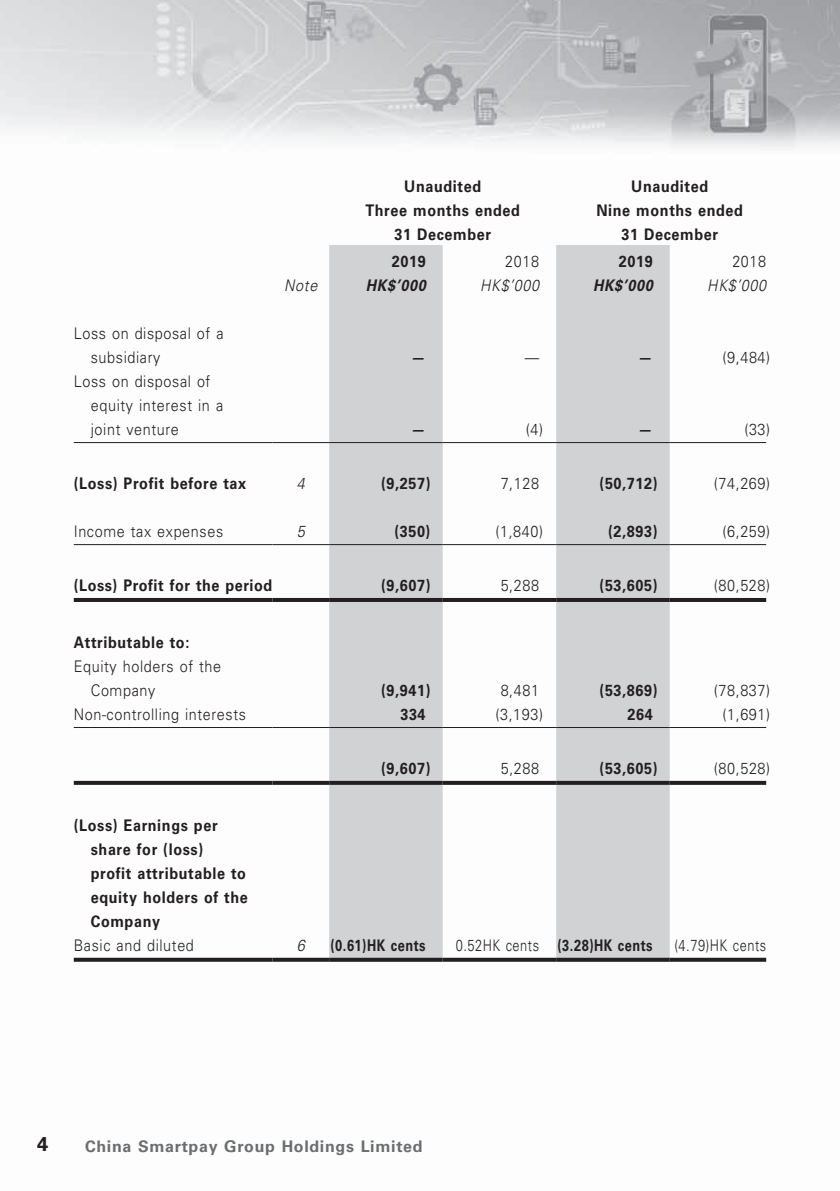
<style>
.page{position:relative;width:840px;height:1191px;background:#fff}
.page>*{position:absolute;margin:0;border:0;box-sizing:border-box;transform-origin:0 0}
.t1{font:700 20px "Univers LT Std";color:#231f20}
.t2{font:700 16px/24px "Univers";letter-spacing:.04em;color:#231f20;text-align:center;scale:.9 1}
.t3{font:300 16px/24px "Univers";letter-spacing:.04em;color:#231f20;scale:.9 1}
.t4{font:700 16px "Univers";letter-spacing:.04em;color:#231f20;scale:.8 1}
.t5{font:700 16px "Univers";letter-spacing:.04em;color:#6c6d70}
.t6{font:italic 300 16px "Univers";letter-spacing:.04em;color:#231f20;scale:.9 1}
.t7{font:italic 700 16px "Univers";letter-spacing:.04em;color:#231f20;scale:.9 1}
.t8{font:300 16px "Univers";letter-spacing:.04em;color:#231f20;scale:.8 1}
.s1{font-weight:300}
</style>
<div class="page">
<img style="left:0;top:0;width:839px;height:962px">
<svg style="left:329px;top:245px;width:340px;height:712px;fill:#d1d2d4"></svg>
<hr style="left:74px;top:442px;width:198px;height:1px;background:#231f20">
<hr style="left:272px;top:442px;width:57px;height:1px;background:#231f20">
<hr style="left:329px;top:442px;width:113px;height:1px;background:#231f20">
<hr style="left:442px;top:442px;width:114px;height:1px;background:#231f20">
<hr style="left:556px;top:442px;width:113px;height:1px;background:#231f20">
<hr style="left:669px;top:442px;width:96px;height:1px;background:#231f20">
<hr style="left:74px;top:544px;width:198px;height:1px;background:#231f20">
<hr style="left:272px;top:544px;width:57px;height:1px;background:#231f20">
<hr style="left:329px;top:544px;width:113px;height:1px;background:#231f20">
<hr style="left:442px;top:544px;width:114px;height:1px;background:#231f20">
<hr style="left:556px;top:544px;width:113px;height:1px;background:#231f20">
<hr style="left:669px;top:544px;width:96px;height:1px;background:#231f20">
<hr style="left:74px;top:598px;width:198px;height:4px;background:#231f20">
<hr style="left:272px;top:598px;width:57px;height:4px;background:#231f20">
<hr style="left:329px;top:598px;width:113px;height:4px;background:#231f20">
<hr style="left:442px;top:598px;width:114px;height:4px;background:#231f20">
<hr style="left:556px;top:598px;width:113px;height:4px;background:#231f20">
<hr style="left:669px;top:598px;width:96px;height:4px;background:#231f20">
<hr style="left:74px;top:727px;width:198px;height:1px;background:#231f20">
<hr style="left:272px;top:727px;width:57px;height:1px;background:#231f20">
<hr style="left:329px;top:727px;width:113px;height:1px;background:#231f20">
<hr style="left:442px;top:727px;width:114px;height:1px;background:#231f20">
<hr style="left:556px;top:727px;width:113px;height:1px;background:#231f20">
<hr style="left:669px;top:727px;width:96px;height:1px;background:#231f20">
<svg style="left:74px;top:781px;width:198px;height:4px"></svg>
<svg style="left:272px;top:781px;width:57px;height:4px"></svg>
<svg style="left:329px;top:781px;width:113px;height:4px"></svg>
<svg style="left:442px;top:781px;width:114px;height:4px"></svg>
<svg style="left:556px;top:781px;width:113px;height:4px"></svg>
<svg style="left:669px;top:781px;width:96px;height:4px"></svg>
<svg style="left:74px;top:957px;width:198px;height:4px"></svg>
<svg style="left:272px;top:957px;width:57px;height:4px"></svg>
<svg style="left:329px;top:957px;width:113px;height:4px"></svg>
<svg style="left:442px;top:957px;width:114px;height:4px"></svg>
<svg style="left:556px;top:957px;width:113px;height:4px"></svg>
<svg style="left:669px;top:957px;width:96px;height:4px"></svg>
<p class="t2" style="left:404px;top:174px;width:87px">Unaudited</p>
<p class="t2" style="left:631px;top:174px;width:87px">Unaudited</p>
<p class="t2" style="left:365px;top:198px;width:173px">Three months ended<br>31 December</p>
<p class="t2" style="left:596px;top:198px;width:164px">Nine months ended<br>31 December</p>
<p class="t2" style="left:391px;top:249px;width:39px">2019</p>
<p class="t3" style="left:505px;top:249px;width:39px">2018</p>
<p class="t2" style="left:618px;top:249px;width:39px">2019</p>
<p class="t3" style="left:732px;top:249px;width:39px">2018</p>
<p class="t3" style="left:91px;top:321px;width:149px;text-indent:-17px">Loss on disposal of a subsidiary</p>
<p class="t3" style="left:91px;top:369px;width:148px;text-indent:-17px">Loss on disposal of equity interest in a joint venture</p>
<p class="t6" style="left:284px;top:275px;width:38px">Note</p>
<p class="t7" style="left:366px;top:276px;width:68px">HK$’000</p>
<p class="t6" style="left:480px;top:275px;width:67px">HK$’000</p>
<p class="t7" style="left:592px;top:276px;width:68px">HK$’000</p>
<p class="t6" style="left:707px;top:275px;width:67px">HK$’000</p>
<p class="t2" style="left:411px;top:345px;width:17px">—</p>
<p class="t3" style="left:524px;top:345px;width:17px">—</p>
<p class="t2" style="left:638px;top:345px;width:18px">—</p>
<p class="t3" style="left:722px;top:345px;width:54px">(9,484)</p>
<p class="t2" style="left:411px;top:417px;width:17px">—</p>
<p class="t3" style="left:525px;top:417px;width:21px">(4)</p>
<p class="t2" style="left:638px;top:417px;width:17px">—</p>
<p class="t3" style="left:744px;top:417px;width:30px">(33)</p>
<p class="t2" style="left:74px;top:471px;width:193px">(Loss) Profit before tax</p>
<p class="t6" style="left:296px;top:473px;width:10px">4</p>
<p class="t2" style="left:381px;top:471px;width:56px">(9,257)</p>
<p class="t3" style="left:500px;top:471px;width:44px">7,128</p>
<p class="t2" style="left:599px;top:471px;width:66px">(50,712)</p>
<p class="t3" style="left:713px;top:471px;width:64px">(74,269)</p>
<p class="t3" style="left:74px;top:519px;width:167px">Income tax expenses</p>
<p class="t6" style="left:296px;top:521px;width:10px">5</p>
<p class="t2" style="left:394px;top:519px;width:42px">(350)</p>
<p class="t3" style="left:495px;top:519px;width:54px">(1,840)</p>
<p class="t2" style="left:608px;top:519px;width:56px">(2,893)</p>
<p class="t3" style="left:722px;top:519px;width:54px">(6,259)</p>
<p class="t2" style="left:74px;top:573px;width:222px">(Loss) Profit for the period</p>
<p class="t2" style="left:381px;top:573px;width:56px">(9,607)</p>
<p class="t3" style="left:500px;top:573px;width:44px">5,288</p>
<p class="t2" style="left:599px;top:573px;width:66px">(53,605)</p>
<p class="t3" style="left:713px;top:573px;width:64px">(80,528)</p>
<p class="t2" style="left:74px;top:630px;width:130px">Attributable to:</p>
<p class="t3" style="left:91px;top:654px;width:146px;text-indent:-17px">Equity holders of the<br>Company</p>
<p class="t2" style="left:381px;top:678px;width:56px">(9,941)</p>
<p class="t3" style="left:500px;top:678px;width:44px">8,481</p>
<p class="t2" style="left:599px;top:678px;width:66px">(53,869)</p>
<p class="t3" style="left:713px;top:678px;width:64px">(78,837)</p>
<p class="t3" style="left:74px;top:702px;width:193px">Non-controlling interests</p>
<p class="t2" style="left:400px;top:702px;width:30px">334</p>
<p class="t3" style="left:495px;top:702px;width:54px">(3,193)</p>
<p class="t2" style="left:627px;top:702px;width:30px">264</p>
<p class="t3" style="left:722px;top:702px;width:54px">(1,691)</p>
<p class="t2" style="left:381px;top:756px;width:56px">(9,607)</p>
<p class="t3" style="left:500px;top:756px;width:44px">5,288</p>
<p class="t2" style="left:599px;top:756px;width:66px">(53,605)</p>
<p class="t3" style="left:713px;top:756px;width:64px">(80,528)</p>
<p class="t2" style="left:91px;top:813px;width:176px;text-align:left;text-indent:-17px">(Loss) Earnings per share for (loss)<br>profit attributable to equity holders of the<br>Company</p>
<p class="t3" style="left:74px;top:933px;width:135px">Basic and diluted</p>
<p class="t6" style="left:296px;top:935px;width:10px">6</p>
<p class="t4" style="left:330px;top:935px;width:120px">(0.61)HK cents</p>
<p class="t4" style="left:455px;top:935px;width:248px"><span class="s1">0.52HK cents</span> (3.28)HK cents</p>
<p class="t8" style="left:674px;top:935px;width:116px">(4.79)HK cents</p>
<p class="t1" style="left:37px;top:1132px;width:13px">4</p>
<p class="t5" style="left:85px;top:1137px;width:339px">China Smartpay Group Holdings Limited</p>
</div>
